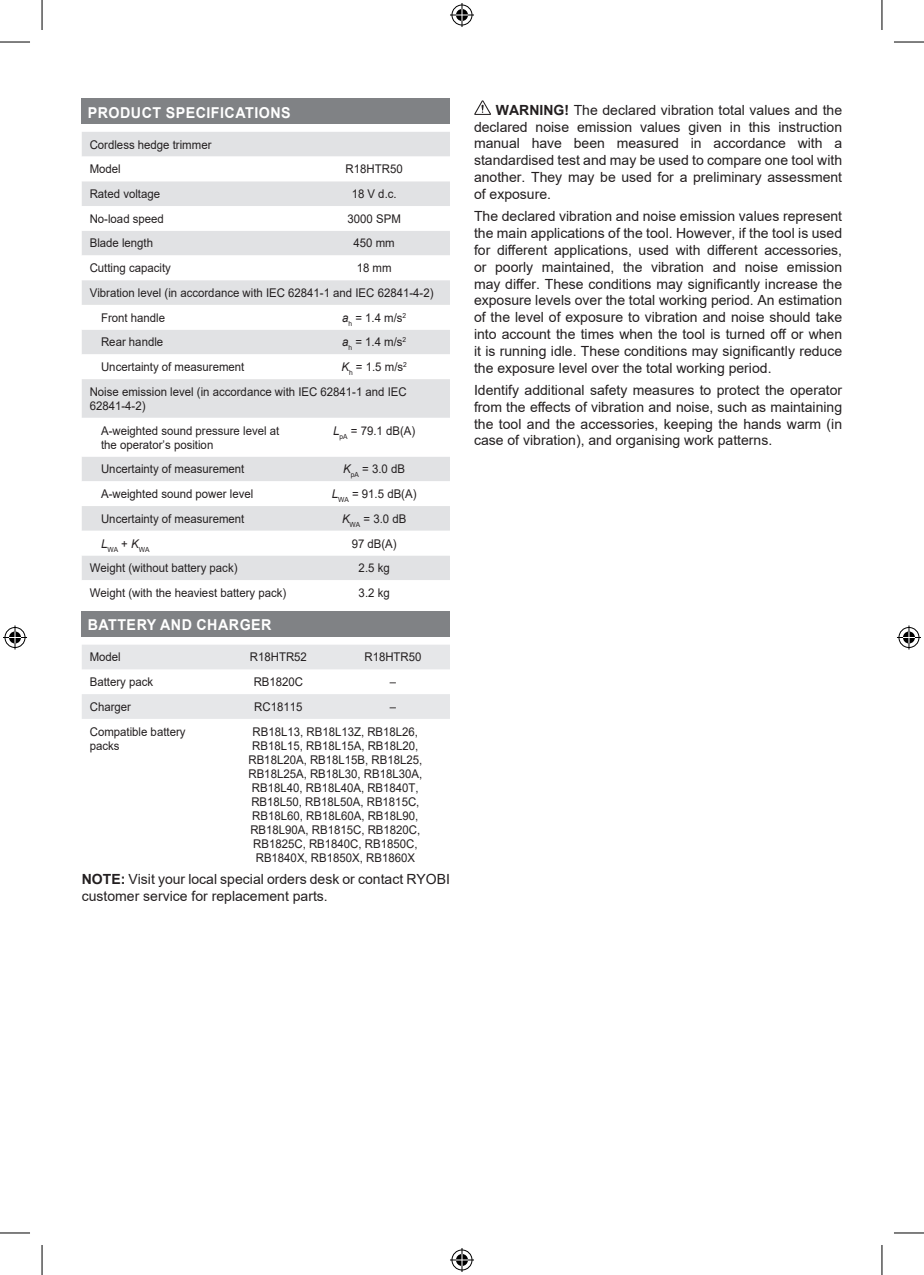
<style>
.page{position:relative;width:924px;height:1275px;background:#fff}
.page>*{position:absolute;margin:0;border:0;box-sizing:border-box;transform-origin:0 0}
.Heading_-_All_Caps_-_Boxed{font:700 15px "Arial";letter-spacing:.035em;color:#fff;scale:.95 1}
.Body_Text_-_Normal{font:14px/16.8px "Arial";color:#231f20;text-align:justify}
.Table_Text_-_EN_Smaller_-_Specs_center{font:12px/14px "Arial";color:#231f20;text-align:center;scale:.95 1}
.Table_Text_-_EN_Smaller_-_Specs{font:12px/14px "Arial";color:#231f20;scale:.95 1}
.Table_Text_-_EN_Smaller_-_Specs_-_Indent{font:12px/14px "Arial";color:#231f20;scale:.95 1}
.Table_Text_-_EN_Smaller_-_Specs_-_Indent-2{font:7px "Arial";color:#231f20;scale:.95 1}
.s1{font-style:italic}
.s2{font-weight:700}
</style>
<div class="page">
<div style="left:82px;top:99px;width:368px;height:25px;background:#808285"></div>
<div style="left:82px;top:611px;width:368px;height:26px;background:#808285"></div>
<div style="left:82px;top:132px;width:368px;height:24px;background:#e1e2e4"></div>
<svg style="left:82px;top:181px;width:368px;height:399px;fill:#e1e2e4"></svg>
<svg style="left:82px;top:645px;width:368px;height:74px"></svg>
<svg style="left:474px;top:100px;width:17px;height:15px"></svg>
<hr style="left:0;top:42px;width:30px;height:1px;background:#000">
<hr style="left:893px;top:42px;width:30px;height:1px;background:#000">
<hr style="left:0;top:1232px;width:30px;height:1px;background:#000">
<hr style="left:893px;top:1232px;width:30px;height:1px;background:#000">
<hr style="left:42px;top:0;width:1px;height:30px;background:#000">
<hr style="left:42px;top:1245px;width:1px;height:30px;background:#000">
<hr style="left:881px;top:0;width:1px;height:30px;background:#000">
<hr style="left:881px;top:1245px;width:1px;height:30px;background:#000">
<svg style="left:450px;top:3px;width:24px;height:24px"></svg>
<svg style="left:450px;top:1248px;width:24px;height:24px"></svg>
<svg style="left:3px;top:625px;width:24px;height:24px"></svg>
<svg style="left:897px;top:625px;width:23px;height:24px"></svg>
<p class="Heading_-_All_Caps_-_Boxed" style="left:88px;top:102px;width:215px">PRODUCT SPECIFICATIONS</p>
<p class="Table_Text_-_EN_Smaller_-_Specs" style="left:90px;top:137px;width:130px">Cordless hedge trimmer</p>
<p class="Table_Text_-_EN_Smaller_-_Specs" style="left:90px;top:162px;width:34px">Model</p>
<p class="Table_Text_-_EN_Smaller_-_Specs_center" style="left:345px;top:162px;width:62px">R18HTR50</p>
<p class="Table_Text_-_EN_Smaller_-_Specs" style="left:90px;top:187px;width:76px">Rated voltage</p>
<p class="Table_Text_-_EN_Smaller_-_Specs_center" style="left:351px;top:187px;width:49px">18 V d.c.</p>
<p class="Table_Text_-_EN_Smaller_-_Specs" style="left:90px;top:211px;width:80px">No-load speed</p>
<p class="Table_Text_-_EN_Smaller_-_Specs_center" style="left:347px;top:211px;width:58px">3000 SPM</p>
<p class="Table_Text_-_EN_Smaller_-_Specs" style="left:90px;top:236px;width:68px">Blade length</p>
<p class="Table_Text_-_EN_Smaller_-_Specs_center" style="left:353px;top:236px;width:45px">450 mm</p>
<p class="Table_Text_-_EN_Smaller_-_Specs" style="left:90px;top:261px;width:87px">Cutting capacity</p>
<p class="Table_Text_-_EN_Smaller_-_Specs_center" style="left:356px;top:261px;width:38px">18 mm</p>
<p class="Table_Text_-_EN_Smaller_-_Specs" style="left:90px;top:286px;width:363px">Vibration level (in accordance with IEC 62841-1 and IEC 62841-4-2)</p>
<p class="Table_Text_-_EN_Smaller_-_Specs_-_Indent" style="left:101px;top:310px;width:69px">Front handle</p>
<p class="Table_Text_-_EN_Smaller_-_Specs_center" style="left:342px;top:310px;width:69px"><span class="s1">a</span><sub>h</sub> = 1.4 m/s<sup>2</sup></p>
<p class="Table_Text_-_EN_Smaller_-_Specs_-_Indent" style="left:101px;top:335px;width:67px">Rear handle</p>
<p class="Table_Text_-_EN_Smaller_-_Specs_center" style="left:342px;top:335px;width:69px"><span class="s1">a</span><sub>h</sub> = 1.4 m/s<sup>2</sup></p>
<p class="Table_Text_-_EN_Smaller_-_Specs_-_Indent" style="left:101px;top:360px;width:152px">Uncertainty of measurement</p>
<p class="Table_Text_-_EN_Smaller_-_Specs_center" style="left:341px;top:360px;width:70px"><span class="s1">K</span><sub>h</sub> = 1.5 m/s<sup>2</sup></p>
<p class="Table_Text_-_EN_Smaller_-_Specs" style="left:90px;top:384px;width:335px">Noise emission level (in accordance with IEC 62841-1 and IEC<br>62841-4-2)</p>
<p class="Table_Text_-_EN_Smaller_-_Specs_-_Indent" style="left:101px;top:423px;width:189px">A-weighted sound pressure level at the operator’s position</p>
<p class="Table_Text_-_EN_Smaller_-_Specs_center" style="left:333px;top:423px;width:88px"><span class="s1">L</span><sub>pA</sub> = 79.1 dB(A)</p>
<p class="Table_Text_-_EN_Smaller_-_Specs_-_Indent" style="left:101px;top:462px;width:152px">Uncertainty of measurement</p>
<p class="Table_Text_-_EN_Smaller_-_Specs_center" style="left:343px;top:462px;width:66px"><span class="s1">K</span><sub>pA</sub> = 3.0 dB</p>
<p class="Table_Text_-_EN_Smaller_-_Specs_-_Indent" style="left:101px;top:487px;width:162px">A-weighted sound power level</p>
<p class="Table_Text_-_EN_Smaller_-_Specs_center" style="left:332px;top:487px;width:90px"><span class="s1">L</span><sub>WA</sub> = 91.5 dB(A)</p>
<p class="Table_Text_-_EN_Smaller_-_Specs_-_Indent" style="left:101px;top:511px;width:152px">Uncertainty of measurement</p>
<p class="Table_Text_-_EN_Smaller_-_Specs_center" style="left:342px;top:511px;width:69px"><span class="s1">K</span><sub>WA</sub> = 3.0 dB</p>
<p class="Table_Text_-_EN_Smaller_-_Specs_-_Indent-2" style="left:101px;top:544px;width:52px"><sup>L</sup>WA <sup>+</sup> <sup>K</sup>WA</p>
<p class="Table_Text_-_EN_Smaller_-_Specs_center" style="left:351px;top:536px;width:49px">97 dB(A)</p>
<p class="Table_Text_-_EN_Smaller_-_Specs" style="left:90px;top:561px;width:157px">Weight (without battery pack)</p>
<p class="Table_Text_-_EN_Smaller_-_Specs_center" style="left:358px;top:561px;width:34px">2.5 kg</p>
<p class="Table_Text_-_EN_Smaller_-_Specs" style="left:90px;top:585px;width:208px">Weight (with the heaviest battery pack)</p>
<p class="Table_Text_-_EN_Smaller_-_Specs_center" style="left:358px;top:585px;width:34px">3.2 kg</p>
<p class="Heading_-_All_Caps_-_Boxed" style="left:88px;top:614px;width:195px">BATTERY AND CHARGER</p>
<p class="Table_Text_-_EN_Smaller_-_Specs" style="left:90px;top:650px;width:34px">Model</p>
<p class="Table_Text_-_EN_Smaller_-_Specs_center" style="left:250px;top:650px;width:62px">R18HTR52</p>
<p class="Table_Text_-_EN_Smaller_-_Specs_center" style="left:364px;top:650px;width:62px">R18HTR50</p>
<p class="Table_Text_-_EN_Smaller_-_Specs" style="left:90px;top:675px;width:68px">Battery pack</p>
<p class="Table_Text_-_EN_Smaller_-_Specs_center" style="left:253px;top:675px;width:54px">RB1820C</p>
<p class="Table_Text_-_EN_Smaller_-_Specs_center" style="left:389px;top:675px;width:8px">–</p>
<p class="Table_Text_-_EN_Smaller_-_Specs" style="left:90px;top:699px;width:45px">Charger</p>
<p class="Table_Text_-_EN_Smaller_-_Specs_center" style="left:254px;top:699px;width:52px">RC18115</p>
<p class="Table_Text_-_EN_Smaller_-_Specs_center" style="left:389px;top:699px;width:8px">–</p>
<p class="Table_Text_-_EN_Smaller_-_Specs" style="left:90px;top:724px;width:102px">Compatible battery packs</p>
<p class="Table_Text_-_EN_Smaller_-_Specs_center" style="left:248px;top:724px;width:184px">RB18L13, RB18L13Z, RB18L26,<br>RB18L15, RB18L15A, RB18L20,<br>RB18L20A, RB18L15B, RB18L25,<br>RB18L25A, RB18L30, RB18L30A,<br>RB18L40, RB18L40A, RB1840T,<br>RB18L50, RB18L50A, RB1815C,<br>RB18L60, RB18L60A, RB18L90,<br>RB18L90A, RB1815C, RB1820C,<br>RB1825C, RB1840C, RB1850C,<br>RB1840X, RB1850X, RB1860X</p>
<p class="Body_Text_-_Normal" style="left:82px;top:870px;width:369px"><span class="s2">NOTE:</span> Visit your local special orders desk or contact RYOBI customer service for replacement parts.</p>
<p class="Body_Text_-_Normal" style="left:474px;top:101px;width:369px;text-indent:22px"><span class="s2">WARNING!</span> The declared vibration total values and the declared noise emission values given in this instruction manual have been measured in accordance with a standardised test and may be used to compare one tool with another. They may be used for a preliminary assessment of exposure.</p>
<p class="Body_Text_-_Normal" style="left:474px;top:208px;width:369px">The declared vibration and noise emission values represent the main applications of the tool. However, if the tool is used for different applications, used with different accessories, or poorly maintained, the vibration and noise emission may differ. These conditions may significantly increase the exposure levels over the total working period. An estimation of the level of exposure to vibration and noise should take into account the times when the tool is turned off or when it is running idle. These conditions may significantly reduce the exposure level over the total working period.</p>
<p class="Body_Text_-_Normal" style="left:474px;top:382px;width:369px">Identify additional safety measures to protect the operator from the effects of vibration and noise, such as maintaining the tool and the accessories, keeping the hands warm (in case of vibration), and organising work patterns.</p>
</div>
